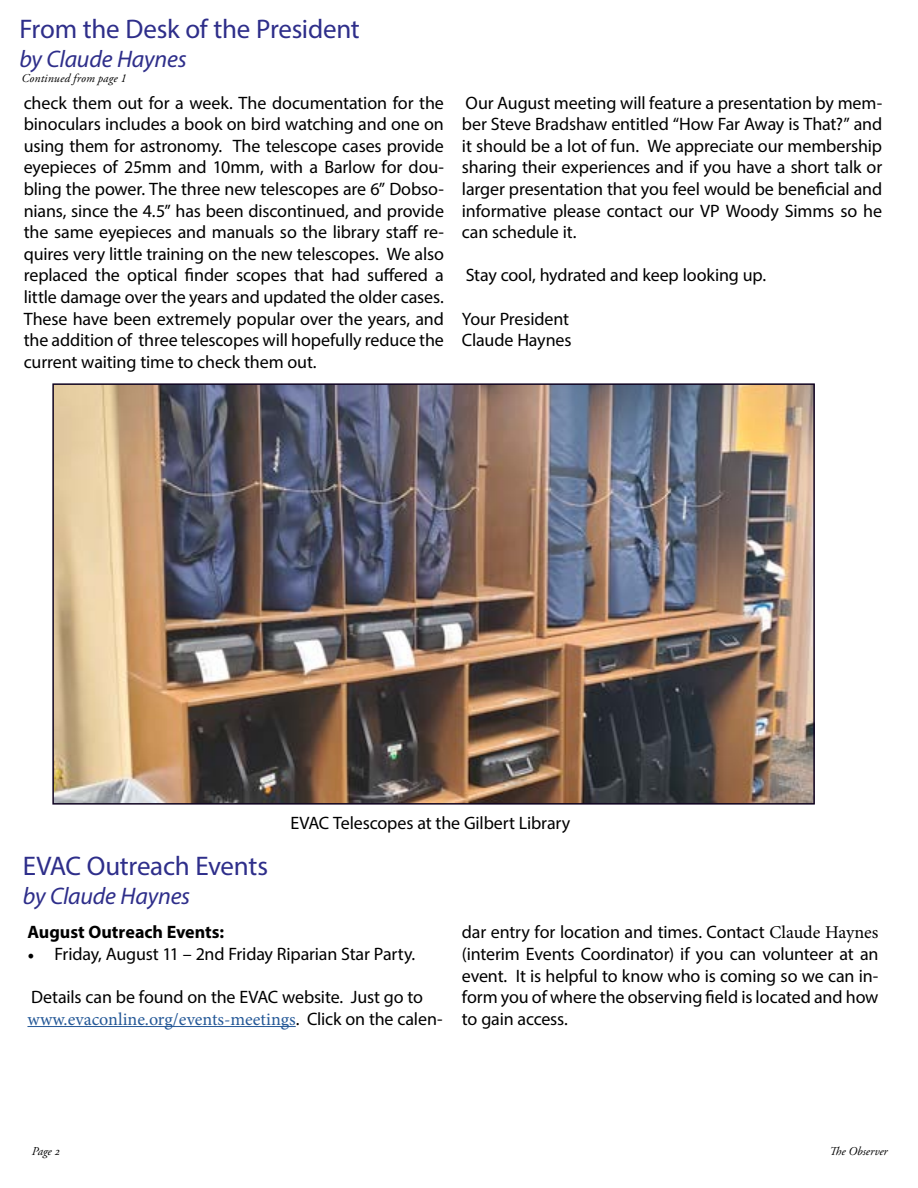
<style>
.page{position:relative;width:918px;height:1188px;background:#fff}
.page>*{position:absolute;margin:0;border:0;box-sizing:border-box;transform-origin:0 0}
.t1{font:27px "Myriad Pro";letter-spacing:-.01em;color:#2e2e8a}
.t2{font:italic 24px "Myriad Pro";letter-spacing:-.01em;color:#2e2e8a}
.t3{font:18px/21.6px "Myriad Pro";letter-spacing:-.01em;color:#000;text-align:justify}
.t4{font:18px "Minion Pro";color:#245897}
.t5{font:700 18px "Myriad Pro";color:#000}
.t6{font:italic 12px "Adobe Garamond Pro";letter-spacing:.005em;color:#000}
.s1{font-family:"Minion Pro"}
.s2{font-family:"Myriad Pro";color:#000}
</style>
<div class="page">
<hr style="left:27px;top:1026px;width:269px;height:1px;background:#245897">
<img style="left:55px;top:386px;width:757px;height:416px">
<div style="left:52px;top:383px;width:763px;height:422px;border:2px solid #0f0321"></div>
<h1 class="t1" style="left:19px;top:13px;width:342px">From the Desk of the President</h1>
<h2 class="t2" style="left:19px;top:44px;width:169px">by Claude Haynes</h2>
<p class="t6" style="left:22px;top:71px;width:107px">Continued from page 1</p>
<p class="t3" style="left:24px;top:91px;width:422px">check them out for a week. The documentation for the binoculars includes a book on bird watching and one on using them for astronomy. The telescope cases provide eyepieces of 25mm and 10mm, with a Barlow for dou&shy;bling the power. The three new telescopes are 6” Dobso&shy;nians, since the 4.5” has been discontinued, and provide the same eyepieces and manuals so the library staff re&shy;quires very little training on the new telescopes. We also replaced the optical finder scopes that had suffered a little damage over the years and updated the older cases.<br>These have been extremely popular over the years, and the addition of three telescopes will hopefully reduce the current waiting time to check them out.</p>
<p class="t3" style="left:462px;top:91px;width:422px">Our August meeting will feature a presentation by mem&shy;ber Steve Bradshaw entitled “How Far Away is That?” and it should be a lot of fun. We appreciate our membership sharing their experiences and if you have a short talk or larger presentation that you feel would be beneficial and informative please contact our VP Woody Simms so he can schedule it.</p>
<p class="t3" style="left:466px;top:264px;width:302px">Stay cool, hydrated and keep looking up.</p>
<p class="t3" style="left:462px;top:307px;width:111px">Your President<br>Claude Haynes</p>
<h1 class="t1" style="left:23px;top:850px;width:247px">EVAC Outreach Events</h1>
<h2 class="t2" style="left:23px;top:881px;width:169px">by Claude Haynes</h2>
<p class="t3" style="left:291px;top:812px;width:281px">EVAC Telescopes at the Gilbert Library</p>
<p class="t5" style="left:27px;top:921px;width:198px">August Outreach Events:</p>
<p class="t3" style="left:27px;top:943px;width:389px"><span class="s1">•</span> Friday, August 11 – 2nd Friday Riparian Star Party.</p>
<p class="t3" style="left:31px;top:986px;width:393px">Details can be found on the EVAC website. Just go to</p>
<p class="t4" style="left:27px;top:1007px;width:417px">www.evaconline.org/events-meetings<span class="s2">. Click on the calen-</span></p>
<p class="t3" style="left:462px;top:921px;width:418px">dar entry for location and times. Contact <span class="s1">Claude Haynes </span>(interim Events Coordinator) if you can volunteer at an event. It is helpful to know who is coming so we can in&shy;form you of where the observing field is located and how to gain access.</p>
<p class="t6" style="left:32px;top:1144px;width:30px">Page 2</p>
<p class="t6" style="left:829px;top:1144px;width:60px">The Observer</p>
</div>
